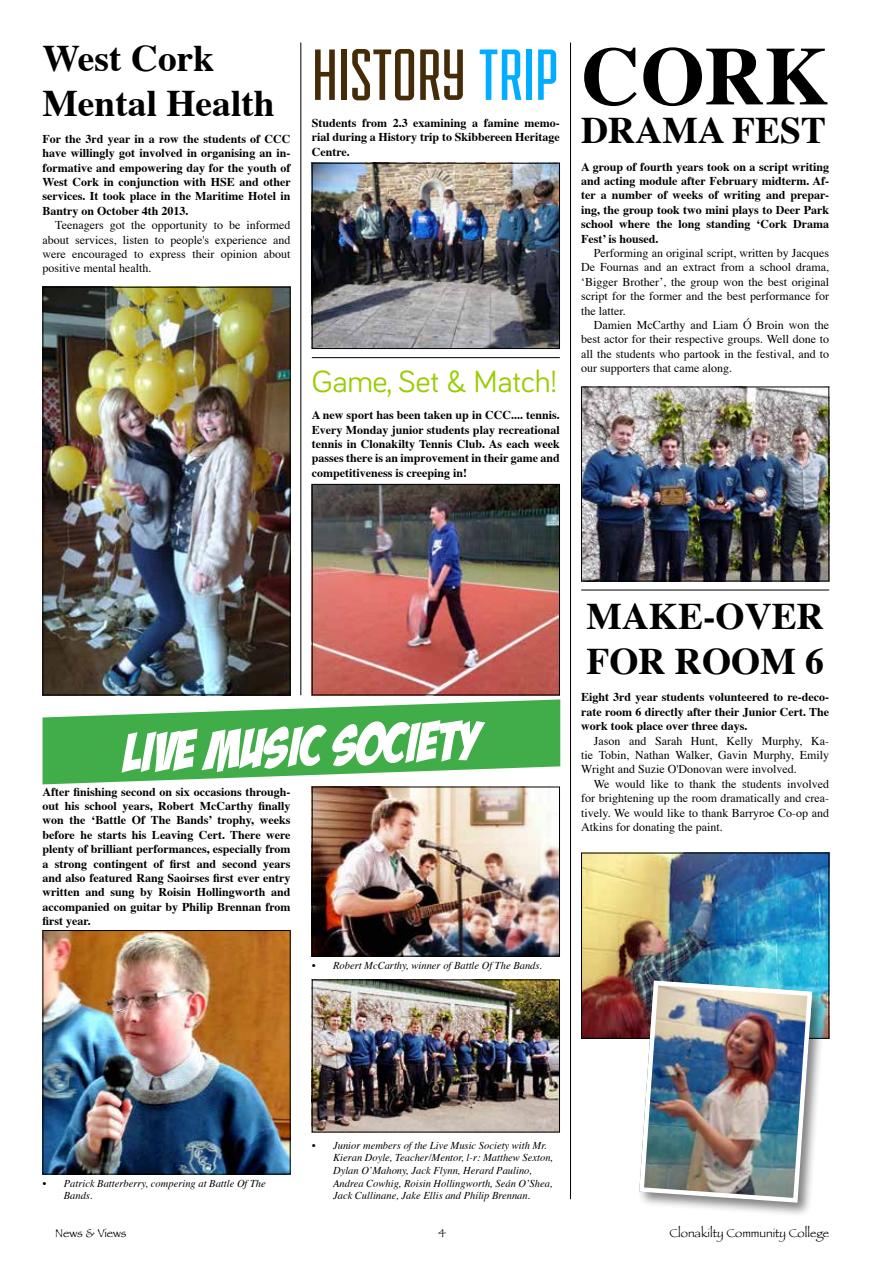
<style>
.page{position:relative;width:893px;height:1263px;background:#fff}
.page>*{position:absolute;margin:0;border:0;box-sizing:border-box;transform-origin:0 0}
.t1{font:700 82.5px "Times";color:#000}
.t2{font:76.5px "Fairview Small Caps";color:#452b08}
.t3{font:55.5px "Bada Boom BB";color:#fff}
.t4{font:700 37.5px/45px "Times";color:#000}
.t5{font:31.5px "Bariol";color:#9c0}
.t6{font:700 12px/14.4px "Times";color:#000;text-align:justify}
.t7{font:12px/14.4px "Times";color:#000;text-align:justify}
.t8{font:12px "Papyrus";color:#000}
.t9{font:italic 10.5px/12.6px "Times";color:#000}
.s1{color:#00adff}
</style>
<div class="page">
<img style="left:583px;top:389px;width:244px;height:190px">
<div style="left:581px;top:387px;width:248px;height:194px;border:1px solid #000"></div>
<img style="left:314px;top:789px;width:244px;height:165px">
<div style="left:312px;top:787px;width:248px;height:169px;border:1px solid #000"></div>
<img style="left:45px;top:932px;width:244px;height:240px">
<div style="left:43px;top:930px;width:248px;height:244px;border:1px solid #000"></div>
<img style="left:314px;top:981px;width:244px;height:149px">
<div style="left:312px;top:979px;width:248px;height:153px;border:1px solid #000"></div>
<svg style="left:43px;top:699px;width:517px;height:85px"></svg>
<hr style="left:570px;top:43px;width:1px;height:1156px;background:#000">
<hr style="left:300px;top:43px;width:1px;height:652px;background:#000">
<img style="left:314px;top:165px;width:244px;height:182px">
<div style="left:312px;top:163px;width:248px;height:186px;border:1px solid #000"></div>
<img style="left:583px;top:855px;width:244px;height:182px">
<div style="left:581px;top:853px;width:248px;height:186px;border:1px solid #000"></div>
<div style="left:637px;top:978px;width:190px;height:239px;background:#000;opacity:.5"></div>
<img style="left:637px;top:978px;width:178px;height:227px">
<img style="left:314px;top:486px;width:244px;height:207px">
<div style="left:312px;top:484px;width:248px;height:211px;border:1px solid #000"></div>
<img style="left:45px;top:289px;width:244px;height:404px">
<div style="left:43px;top:287px;width:248px;height:408px;border:1px solid #000"></div>
<hr style="left:312px;top:357px;width:248px;height:1px;background:#000">
<hr style="left:581px;top:590px;width:248px;height:1px;background:#000">
<h3 class="t4" style="left:43px;top:37px;width:234px">West Cork<br>Mental Health</h3>
<p class="t6" style="left:43px;top:132px;width:250px">For the 3rd year in a row the students of CCC have willingly got involved in organising an in&shy;formative and empowering day for the youth of West Cork in conjunction with HSE and other services. It took place in the Maritime Hotel in Bantry on October 4th 2013.</p>
<p class="t7" style="left:43px;top:219px;width:250px;text-indent:13px">Teenagers got the opportunity to be informed about services, listen to people's experience and were encouraged to express their opinion about positive mental health.</p>
<h2 class="t2" style="left:312px;top:37px;width:249px">HISTORY <span class="s1">TRIP</span></h2>
<p class="t6" style="left:312px;top:116px;width:250px">Students from 2.3 examining a famine memo&shy;rial during a History trip to Skibbereen Heritage Centre.</p>
<h3 class="t5" style="left:312px;top:360px;width:247px">Game, Set &amp; Match!</h3>
<p class="t6" style="left:312px;top:408px;width:250px">A new sport has been taken up in CCC.... tennis.<br>Every Monday junior students play recreational tennis in Clonakilty Tennis Club. As each week passes there is an improvement in their game and competitiveness is creeping in!</p>
<h1 class="t1" style="left:581px;top:21px;width:249px">Cork</h1>
<h3 class="t4" style="left:581px;top:110px;width:57px">Drama</h3>
<h3 class="t4" style="left:732px;top:110px;width:24px">Fest</h3>
<p class="t6" style="left:581px;top:160px;width:250px">A group of fourth years took on a script writing and acting module after February midterm. Af&shy;ter a number of weeks of writing and prepar&shy;ing, the group took two mini plays to Deer Park school where the long standing ‘Cork Drama Fest’ is housed.</p>
<p class="t7" style="left:581px;top:246px;width:250px;text-indent:13px">Performing an original script, written by Jacques De Fournas and an extract from a school drama, ‘Bigger Brother’, the group won the best original script for the former and the best performance for the latter.</p>
<p class="t7" style="left:581px;top:318px;width:250px;text-indent:13px">Damien McCarthy and Liam Ó Broin won the best actor for their respective groups. Well done to all the students who partook in the festival, and to our supporters that came along.</p>
<h3 class="t3" style="left:122px;top:724px;width:357px;rotate:-2deg">Live Music Society</h3>
<p class="t6" style="left:43px;top:785px;width:250px">After finishing second on six occasions through&shy;out his school years, Robert McCarthy finally won the ‘Battle Of The Bands’ trophy, weeks before he starts his Leaving Cert. There were plenty of brilliant performances, especially from a strong contingent of first and second years and also featured Rang Saoirses first ever entry written and sung by Roisin Hollingworth and accompanied on guitar by Philip Brennan from first year.</p>
<p class="t9" style="left:312px;top:959px;width:232px">• Robert McCarthy, winner of Battle Of The Bands.</p>
<h3 class="t4" style="left:586px;top:595px;width:239px">Make-over for Room 6</h3>
<p class="t6" style="left:581px;top:690px;width:250px">Eight 3rd year students volunteered to re-deco&shy;rate room 6 directly after their Junior Cert. The work took place over three days.</p>
<p class="t7" style="left:581px;top:734px;width:250px;text-indent:13px">Jason and Sarah Hunt, Kelly Murphy, Ka&shy;tie Tobin, Nathan Walker, Gavin Murphy, Emily Wright and Suzie O'Donovan were involved.</p>
<p class="t7" style="left:581px;top:777px;width:250px;text-indent:13px">We would like to thank the students involved for brightening up the room dramatically and crea&shy;tively. We would like to thank Barryroe Co-op and Atkins for donating the paint.</p>
<p class="t9" style="left:64px;top:1177px;width:204px;text-indent:-21px">• Patrick Batterberry, compering at Battle Of The<br>Bands.</p>
<p class="t9" style="left:333px;top:1139px;width:222px;text-indent:-21px">• Junior members of the Live Music Society with Mr.<br>Kieran Doyle, Teacher/Mentor, l-r: Matthew Sexton, Dylan O’Mahony, Jack Flynn, Herard Paulino, Andrea Cowhig, Roisin Hollingworth, Seán O’Shea, Jack Cullinane, Jake Ellis and Philip Brennan.</p>
<p class="t8" style="left:55px;top:1225px;width:73px">News &amp; Views</p>
<p class="t8" style="left:438px;top:1225px;width:9px">4</p>
<p class="t8" style="left:669px;top:1225px;width:161px">Clonakilty Community College</p>
</div>
